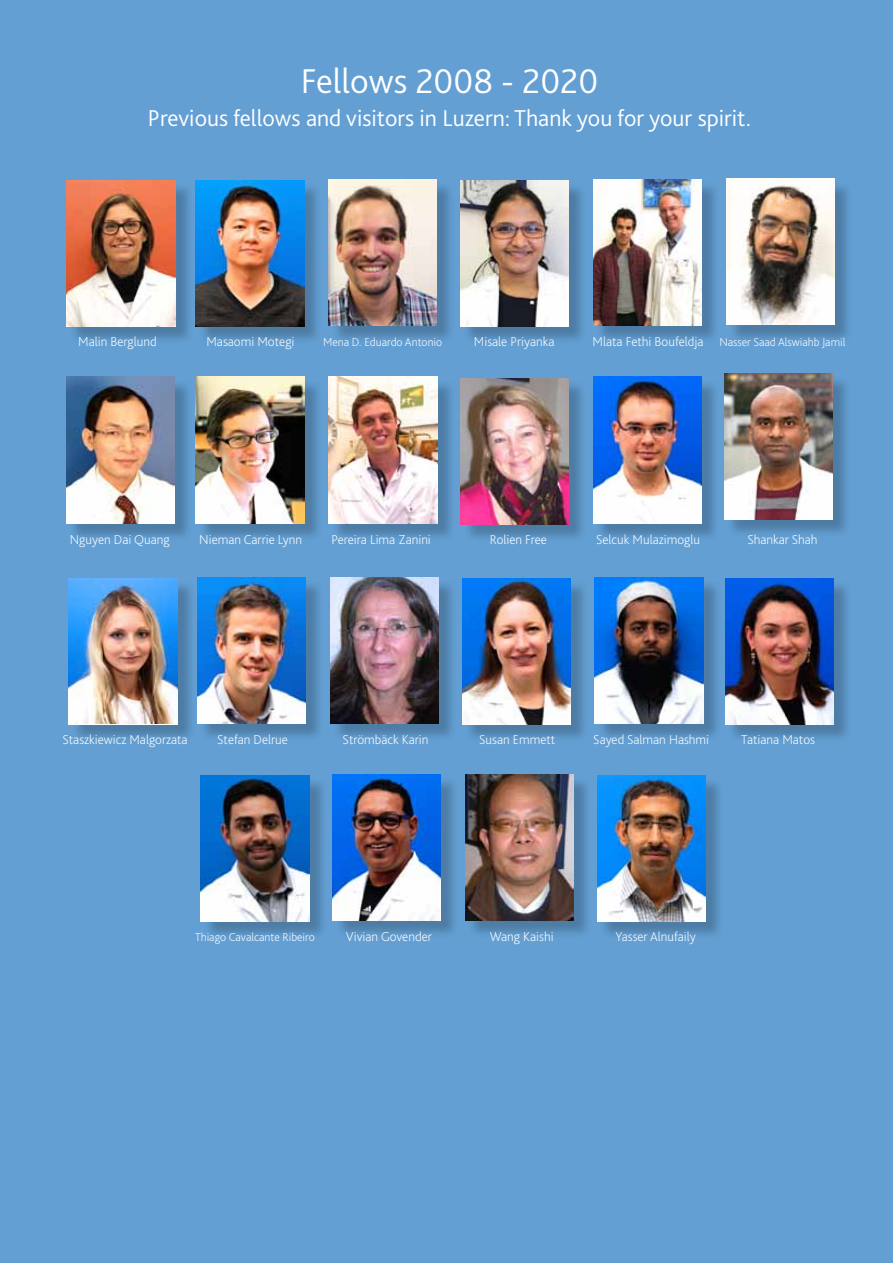
<style>
.page{position:relative;width:893px;height:1263px;background:#639fd3}
.page>*{position:absolute;margin:0;border:0;box-sizing:border-box;transform-origin:0 0}
.t1{font:300 36px "Bliss Pro";color:#fff}
.t2{font:300 24px "Bliss Pro";color:#fff}
.t3{font:200 13.5px "Bliss Pro";color:#fff}
.t4{font:200 12px "Bliss Pro";color:#fff}
</style>
<div class="page">
<div style="left:69px;top:183px;width:125px;height:162px;background:#000;opacity:.22"></div>
<img style="left:67px;top:180px;width:108px;height:147px">
<div style="left:198px;top:183px;width:125px;height:162px;background:#000;opacity:.22"></div>
<img style="left:196px;top:180px;width:108px;height:147px">
<div style="left:331px;top:181px;width:124px;height:163px;background:#000;opacity:.22"></div>
<img style="left:328px;top:179px;width:108px;height:146px">
<div style="left:463px;top:183px;width:124px;height:162px;background:#000;opacity:.22"></div>
<img style="left:460px;top:180px;width:109px;height:147px">
<div style="left:595px;top:181px;width:125px;height:163px;background:#000;opacity:.22"></div>
<img style="left:593px;top:179px;width:109px;height:146px">
<div style="left:68px;top:379px;width:125px;height:163px;background:#000;opacity:.22"></div>
<img style="left:66px;top:377px;width:109px;height:146px">
<div style="left:198px;top:379px;width:125px;height:163px;background:#000;opacity:.22"></div>
<img style="left:196px;top:377px;width:108px;height:146px">
<div style="left:331px;top:379px;width:125px;height:163px;background:#000;opacity:.22"></div>
<img style="left:329px;top:377px;width:108px;height:146px">
<div style="left:463px;top:380px;width:124px;height:163px;background:#000;opacity:.22"></div>
<img style="left:461px;top:378px;width:108px;height:146px">
<div style="left:596px;top:379px;width:124px;height:163px;background:#000;opacity:.22"></div>
<img style="left:593px;top:377px;width:109px;height:146px">
<div style="left:726px;top:375px;width:125px;height:163px;background:#000;opacity:.22"></div>
<img style="left:724px;top:373px;width:109px;height:146px">
<div style="left:71px;top:581px;width:125px;height:162px;background:#000;opacity:.22"></div>
<img style="left:69px;top:578px;width:108px;height:146px">
<div style="left:200px;top:579px;width:124px;height:163px;background:#000;opacity:.22"></div>
<img style="left:197px;top:577px;width:109px;height:146px">
<div style="left:332px;top:579px;width:125px;height:163px;background:#000;opacity:.22"></div>
<img style="left:330px;top:577px;width:109px;height:146px">
<div style="left:464px;top:581px;width:125px;height:162px;background:#000;opacity:.22"></div>
<img style="left:462px;top:579px;width:108px;height:146px">
<div style="left:597px;top:579px;width:125px;height:163px;background:#000;opacity:.22"></div>
<img style="left:595px;top:577px;width:108px;height:146px">
<div style="left:727px;top:581px;width:125px;height:162px;background:#000;opacity:.22"></div>
<img style="left:725px;top:578px;width:109px;height:147px">
<div style="left:203px;top:777px;width:125px;height:163px;background:#000;opacity:.22"></div>
<img style="left:201px;top:775px;width:108px;height:146px">
<div style="left:335px;top:776px;width:125px;height:163px;background:#000;opacity:.22"></div>
<img style="left:333px;top:774px;width:108px;height:146px">
<div style="left:468px;top:776px;width:124px;height:163px;background:#000;opacity:.22"></div>
<img style="left:465px;top:774px;width:109px;height:146px">
<div style="left:599px;top:777px;width:125px;height:163px;background:#000;opacity:.22"></div>
<img style="left:597px;top:775px;width:109px;height:146px">
<div style="left:729px;top:181px;width:124px;height:162px;background:#000;opacity:.22"></div>
<img style="left:726px;top:179px;width:109px;height:145px">
<h1 class="t1" style="left:301px;top:59px;width:299px">Fellows 2008 - 2020</h1>
<h2 class="t2" style="left:148px;top:103px;width:605px">Previous fellows and visitors in Luzern: Thank you for your spirit.</h2>
<p class="t3" style="left:78px;top:333px;width:80px">Malin Berglund</p>
<p class="t3" style="left:206px;top:333px;width:90px">Masaomi Motegi</p>
<p class="t4" style="left:323px;top:335px;width:121px">Mena D. Eduardo Antonio</p>
<p class="t3" style="left:474px;top:333px;width:82px">Misale Priyanka</p>
<p class="t3" style="left:593px;top:333px;width:112px">Mlata Fethi Boufeldja</p>
<p class="t4" style="left:719px;top:335px;width:127px">Nasser Saad Alswiahb Jamil</p>
<p class="t3" style="left:70px;top:531px;width:101px">Nguyen Dai Quang</p>
<p class="t3" style="left:199px;top:531px;width:104px">Nieman Carrie Lynn</p>
<p class="t3" style="left:332px;top:531px;width:101px">Pereira Lima Zanini</p>
<p class="t3" style="left:490px;top:531px;width:59px">Rolien Free</p>
<p class="t3" style="left:596px;top:531px;width:105px">Selcuk Mulazimoglu</p>
<p class="t3" style="left:747px;top:531px;width:72px">Shankar Shah</p>
<p class="t3" style="left:62px;top:731px;width:127px">Staszkiewicz Malgorzata</p>
<p class="t3" style="left:217px;top:731px;width:72px">Stefan Delrue</p>
<p class="t3" style="left:343px;top:731px;width:87px">Strömbäck Karin</p>
<p class="t3" style="left:479px;top:731px;width:78px">Susan Emmett</p>
<p class="t3" style="left:593px;top:731px;width:117px">Sayed Salman Hashmi</p>
<p class="t3" style="left:741px;top:731px;width:75px">Tatiana Matos</p>
<p class="t4" style="left:195px;top:929px;width:121px">Thiago Cavalcante Ribeiro</p>
<p class="t3" style="left:346px;top:928px;width:87px">Vivian Govender</p>
<p class="t3" style="left:490px;top:928px;width:65px">Wang Kaishi</p>
<p class="t3" style="left:616px;top:928px;width:82px">Yasser Alnufaily</p>
</div>
